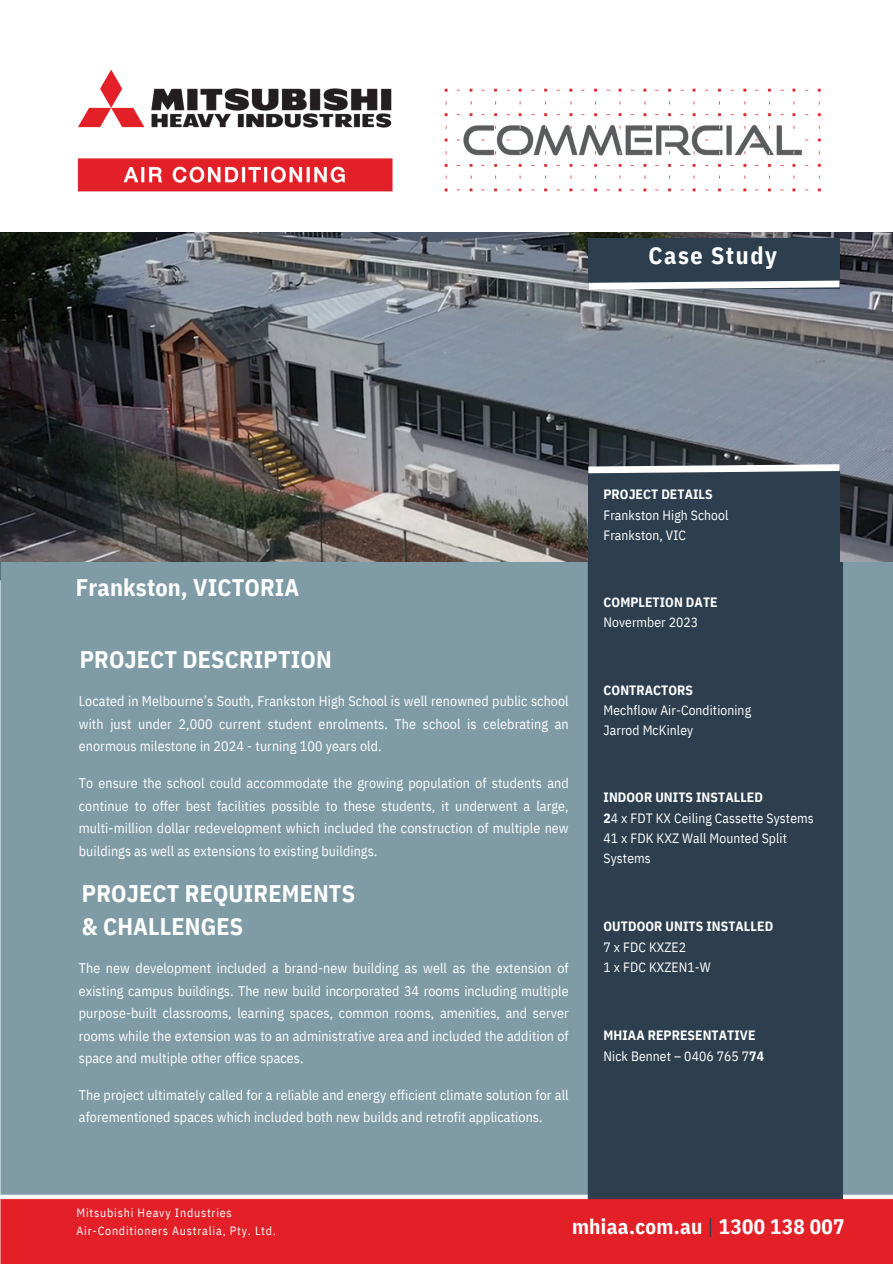
<style>
.page{position:relative;width:893px;height:1264px;background:#fff}
.page>*{position:absolute;margin:0;border:0;box-sizing:border-box;transform-origin:0 0}
.t1{font:700 24px/32.7px "IBM Plex Sans Cond";letter-spacing:.005em;color:#fff}
.t2{font:700 24px "IBM Plex Sans Cond";letter-spacing:.065em;color:#fff}
.t3{font:700 21px "IBM Plex Sans Cond";letter-spacing:.015em;color:#fff}
.t4{font:13.95px/22.5px "IBM Plex Sans Cond";letter-spacing:.005em;color:#fff;text-align:justify}
.t5{font:13.5px/20.2px "IBM Plex Sans Cond";letter-spacing:.005em;color:#fff}
.t6{font:700 13.5px/20.2px "IBM Plex Sans Cond";letter-spacing:.005em;color:#fff}
.t7{font:12px/18px "IBM Plex Sans Cond";letter-spacing:.065em;color:#fff}
.s1{font-weight:700}
.s2{font-weight:400}
.s3{font-weight:400;color:#2d3f4e}
</style>
<div class="page">
<img style="left:0;top:69px;width:892px;height:1194px">
<img style="left:0;top:233px;width:892px;height:328px">
<div style="left:588px;top:470px;width:251px;height:267px;background:#2d3f4e"></div>
<svg style="left:581px;top:461px;width:265px;height:15px"></svg>
<div style="left:588px;top:238px;width:251px;height:50px;background:#2d3f4e"></div>
<svg style="left:581px;top:277px;width:265px;height:16px"></svg>
<h2 class="t2" style="left:648px;top:239px;width:130px">Case Study</h2>
<p class="t1" style="left:76px;top:571px;width:225px">Frankston, VICTORIA</p>
<h5 class="t1" style="left:80px;top:642px;width:253px">PROJECT DESCRIPTION</h5>
<h5 class="t4" style="left:79px;top:689px;width:491px">Located in Melbourne’s South, Frankston High School is well renowned public school with just under 2,000 current student enrolments. The school is celebrating an enormous milestone in 2024 - turning 100 years old.</h5>
<h5 class="t4" style="left:79px;top:771px;width:491px">To ensure the school could accommodate the growing population of students and continue to offer best facilities possible to these students, it underwent a large, multi-million dollar redevelopment which included the construction of multiple new buildings as well as extensions to existing buildings.</h5>
<h5 class="t1" style="left:82px;top:876px;width:274px">PROJECT REQUIREMENTS &amp; CHALLENGES</h5>
<h5 class="t4" style="left:79px;top:956px;width:491px">The new development included a brand-new building as well as the extension of existing campus buildings. The new build incorporated 34 rooms including multiple purpose-built classrooms, learning spaces, common rooms, amenities, and server rooms while the extension was to an administrative area and included the addition of space and multiple other office spaces.</h5>
<h5 class="t4" style="left:79px;top:1083px;width:491px">The project ultimately called for a reliable and energy efficient climate solution for all aforementioned spaces which included both new builds and retrofit applications.</h5>
<h5 class="t5" style="left:603px;top:484px;width:126px"><span class="s1">PROJECT DETAILS<br></span>Frankston High School<br>Frankston, VIC</h5>
<h3 class="t6" style="left:603px;top:592px;width:116px">COMPLETION DATE<br><span class="s2">Novermber 2023</span></h3>
<h1 class="t5" style="left:603px;top:679px;width:149px"><span class="s1">CONTRACTORS<br></span>Mechflow Air-Conditioning<br>Jarrod McKinley</h1>
<h3 class="t5" style="left:603px;top:787px;width:212px"><span class="s1">INDOOR UNITS INSTALLED<br>2</span>4 x FDT KX Ceiling Cassette Systems<br>41 x FDK KXZ Wall Mounted Split<br>Systems</h3>
<h2 class="t5" style="left:603px;top:916px;width:171px"><span class="s1">OUTDOOR UNITS INSTALLED<br></span>7 x FDC KXZE2<br>1 x FDC KXZEN1-W</h2>
<h5 class="t6" style="left:603px;top:1025px;width:162px">MHIAA REPRESENTATIVE<br><span class="s2">Nick Bennet – 0406 765 7</span>74</h5>
<h5 class="t7" style="left:77px;top:1203px;width:201px">Mitsubishi Heavy Industries<br>Air-Conditioners Australia, Pty. Ltd.</h5>
<h5 class="t3" style="left:572px;top:1212px;width:274px">mhiaa.com.au <span class="s3">|</span> 1300 138 007</h5>
</div>
